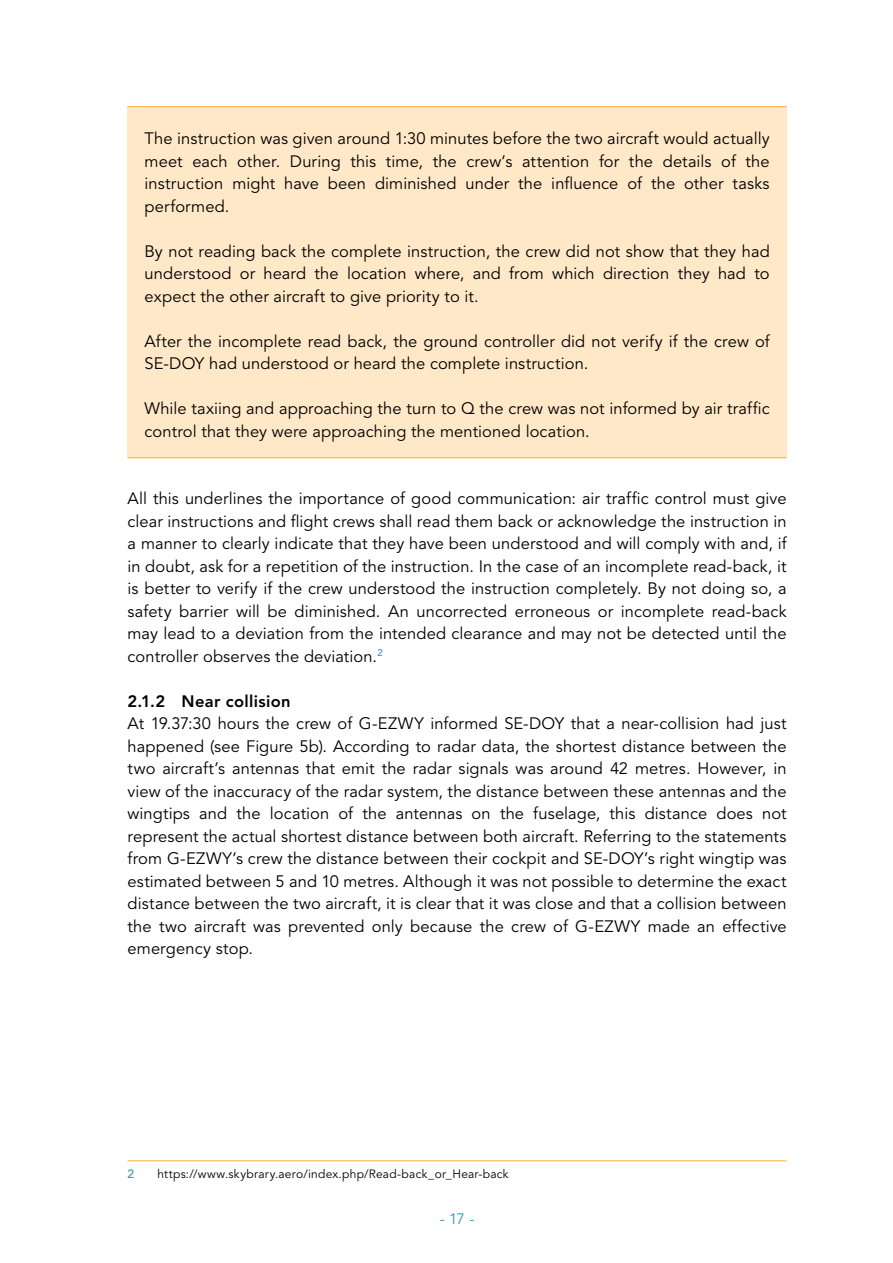
<style>
.page{position:relative;width:893px;height:1263px;background:#fff}
.page>*{position:absolute;margin:0;border:0;box-sizing:border-box;transform-origin:0 0}
.Bodytekst{font:16.5px/22.5px "Avenir LT Std";letter-spacing:.005em;color:#000;text-align:justify}
.t1{font:800 16.5px "Avenir LT Std";letter-spacing:.02em;color:#000}
.t2{font:15px "Avenir LT Std";color:#3397b9}
.Voetnoot{font:12px "Avenir LT Std";letter-spacing:.02em;color:#000}
.Voetnoot-2{font:500 12px "Avenir LT Std";color:#3397b9}
</style>
<div class="page">
<div style="left:128px;top:107px;width:659px;height:351px;background:#ffe8c7"></div>
<hr style="left:128px;top:106px;width:659px;height:1px;background:#fbaf34">
<hr style="left:128px;top:457px;width:659px;height:1px;background:#fbaf34">
<hr style="left:128px;top:1160px;width:659px;height:1px;background:#fbaf34">
<p class="Bodytekst" style="left:145px;top:128px;width:627px">The instruction was given around 1:30 minutes before the two aircraft would actually meet each other. During this time, the crew’s attention for the details of the instruction might have been diminished under the influence of the other tasks performed.</p>
<p class="Bodytekst" style="left:145px;top:240px;width:627px">By not reading back the complete instruction, the crew did not show that they had understood or heard the location where, and from which direction they had to expect the other aircraft to give priority to it.</p>
<p class="Bodytekst" style="left:145px;top:330px;width:627px">After the incomplete read back, the ground controller did not verify if the crew of<br>SE-DOY had understood or heard the complete instruction.</p>
<p class="Bodytekst" style="left:145px;top:398px;width:626px">While taxiing and approaching the turn to Q the crew was not informed by air traffic control that they were approaching the mentioned location.</p>
<p class="Bodytekst" style="left:128px;top:488px;width:661px">All this underlines the importance of good communication: air traffic control must give clear instructions and flight crews shall read them back or acknowledge the instruction in a manner to clearly indicate that they have been understood and will comply with and, if in doubt, ask for a repetition of the instruction. In the case of an incomplete read-back, it is better to verify if the crew understood the instruction completely. By not doing so, a safety barrier will be diminished. An uncorrected erroneous or incomplete read-back may lead to a deviation from the intended clearance and may not be detected until the controller observes the deviation.<sup>2</sup></p>
<p class="t1" style="left:128px;top:691px;width:165px">2.1.2 Near collision</p>
<p class="Bodytekst" style="left:128px;top:713px;width:661px">At 19.37:30 hours the crew of G-EZWY informed SE-DOY that a near-collision had just happened (see Figure 5b). According to radar data, the shortest distance between the two aircraft’s antennas that emit the radar signals was around 42 metres. However, in view of the inaccuracy of the radar system, the distance between these antennas and the wingtips and the location of the antennas on the fuselage, this distance does not represent the actual shortest distance between both aircraft. Referring to the statements from G-EZWY’s crew the distance between their cockpit and SE-DOY’s right wingtip was estimated between 5 and 10 metres. Although it was not possible to determine the exact distance between the two aircraft, it is clear that it was close and that a collision between the two aircraft was prevented only because the crew of G-EZWY made an effective emergency stop.</p>
<p class="Voetnoot-2" style="left:128px;top:1167px;width:8px">2</p>
<p class="Voetnoot" style="left:157px;top:1167px;width:353px">https://www.skybrary.aero/index.php/Read-back_or_Hear-back</p>
<p class="t2" style="left:440px;top:1210px;width:36px">- 17 -</p>
</div>
